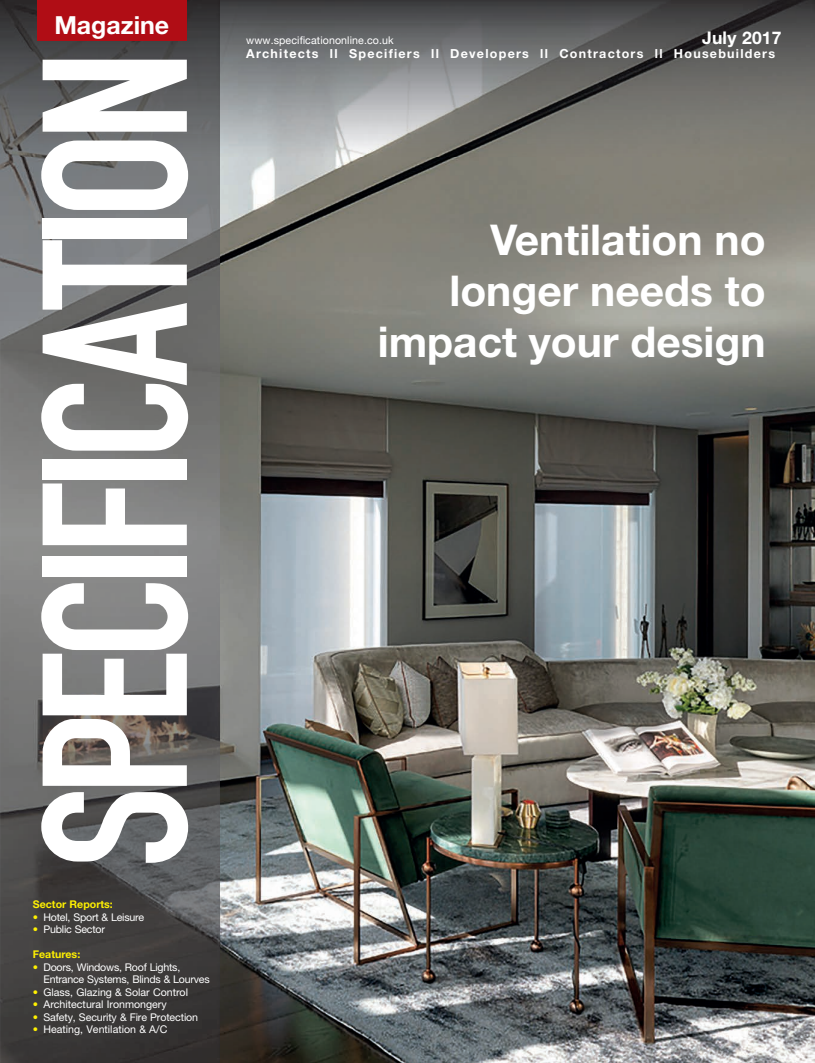
<style>
.page{position:relative;width:815px;height:1063px;background:#fff}
.page>*{position:absolute;margin:0;border:0;box-sizing:border-box;transform-origin:0 0}
.t1{font:216.25px "DIN1451 EF Eng Neu";letter-spacing:-.055em;color:#fff}
.t2{font:700 42.5px/51px "Helvetica Neue";color:#fff;text-align:right}
.t3{font:700 24.88px "Helvetica Neue";color:#fff}
.t4{font:700 17.5px "Helvetica Neue";letter-spacing:.01em;color:#fff}
.t5{font:700 12.5px "Helvetica Neue";letter-spacing:.1em;color:#fff}
.t6{font:10.62px/12.5px "Helvetica Neue";letter-spacing:-.01em;color:#fff}
.t7{font:10.62px "Helvetica Neue";letter-spacing:.01em;color:#fff}
.t8{font:700 10.62px "Helvetica Neue";color:#fff101}
.s1{color:#fff101}
</style>
<div class="page">
<img style="left:220px;top:0;width:595px;height:1063px">
<img style="left:0;top:0;width:44px;height:1063px">
<img style="left:44px;top:157px;width:176px;height:906px">
<img style="left:1px;top:0;width:219px;height:157px">
<div style="left:37px;top:0;width:150px;height:41px;background:#b00d15"></div>
<h3 class="t3" style="left:54px;top:10px;width:116px">Magazine</h3>
<h1 class="t1" style="left:11px;top:869px;width:823px;rotate:-90deg">SPECIFICATION</h1>
<p class="t8" style="left:33px;top:898px;width:81px">Sector Reports:</p>
<p class="t6" style="left:33px;top:911px;width:113px"><span class="s1">•</span> Hotel, Sport &amp; Leisure</p>
<p class="t6" style="left:33px;top:923px;width:74px"><span class="s1">•</span> Public Sector</p>
<p class="t8" style="left:33px;top:948px;width:49px">Features:</p>
<p class="t6" style="left:44px;top:961px;width:168px;text-indent:-11px"><span class="s1">•</span> Doors, Windows, Roof Lights,<br>Entrance Systems, Blinds &amp; Lourves</p>
<p class="t6" style="left:33px;top:986px;width:157px"><span class="s1">•</span> Glass, Glazing &amp; Solar Control</p>
<p class="t6" style="left:33px;top:998px;width:135px"><span class="s1">•</span> Architectural Ironmongery</p>
<p class="t6" style="left:33px;top:1011px;width:167px"><span class="s1">•</span> Safety, Security &amp; Fire Protection</p>
<p class="t6" style="left:33px;top:1023px;width:136px"><span class="s1">•</span> Heating, Ventilation &amp; A/C</p>
<p class="t7" style="left:246px;top:33px;width:149px">www.specificationonline.co.uk</p>
<h3 class="t4" style="left:702px;top:27px;width:81px">July 2017</h3>
<p class="t5" style="left:246px;top:46px;width:530px">Architects ll Specifiers ll Developers ll Contractors ll Housebuilders</p>
<h2 class="t2" style="left:378px;top:214px;width:389px">Ventilation no longer needs to impact your design</h2>
</div>
